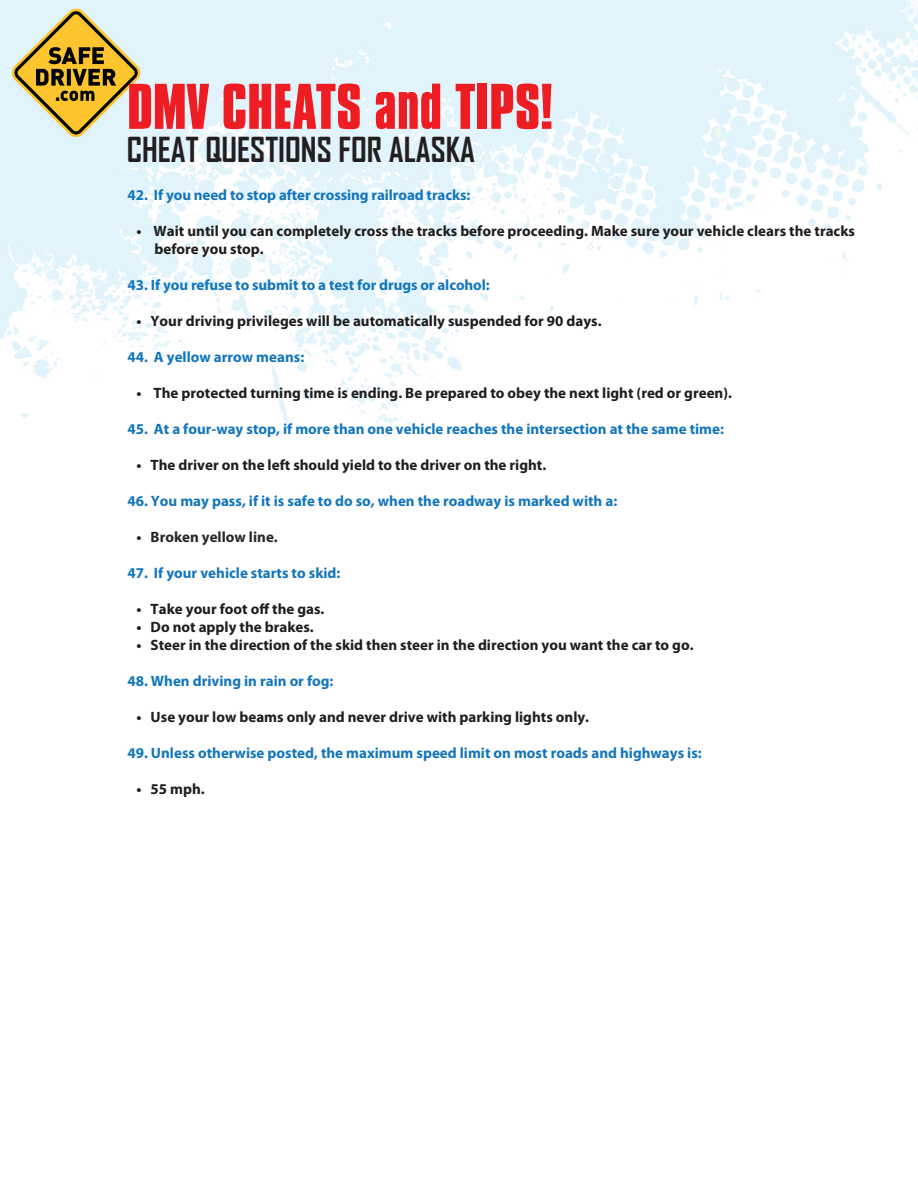
<style>
.page{position:relative;width:918px;height:1188px;background:#fff}
.page>*{position:absolute;margin:0;border:0;box-sizing:border-box;transform-origin:0 0}
.t1{font:700 55.5px "Compacta BT";color:#ee1d23}
.t2{font:700 33px "Agency FB";color:#231f20}
.t3{font:700 15px/18px "Myriad Pro";color:#201d1e}
.t4{font:700 15px "Myriad Pro";color:#1376bc}
.t5{font:700 15px "Myriad Pro";color:#292627}
.s1{color:#201d1e}
</style>
<div class="page">
<img style="left:0;top:0;width:918px;height:429px">
<svg style="left:715px;top:125px;width:6px;height:14px"></svg>
<p class="t1" style="left:127px;top:73px;width:427px">DMV CHEATS and TIPS!</p>
<p class="t2" style="left:127px;top:129px;width:350px">CHEAT QUESTIONS FOR ALASKA</p>
<p class="t4" style="left:127px;top:185px;width:345px">42. If you need to stop after crossing railroad tracks:</p>
<p class="t3" style="left:155px;top:221px;width:702px;text-indent:-18px">• Wait until you can completely cross the tracks before proceeding. Make sure your vehicle clears the tracks before you stop.</p>
<p class="t4" style="left:127px;top:275px;width:364px">43. If you refuse to submit to a test for drugs or alcohol:</p>
<p class="t3" style="left:136px;top:311px;width:467px">• Your driving privileges will be automatically suspended for 90 days.</p>
<p class="t4" style="left:127px;top:347px;width:178px">44. A yellow arrow means:</p>
<p class="t3" style="left:136px;top:383px;width:597px">• The protected turning time is ending. Be prepared to obey the next light (red or green).</p>
<p class="t4" style="left:127px;top:419px;width:598px">45. At a four-way stop, if more than one vehicle reaches the intersection at the same time:</p>
<p class="t3" style="left:136px;top:455px;width:411px">• The driver on the left should yield to the driver on the right.</p>
<p class="t4" style="left:127px;top:491px;width:491px">46. You may pass, if it is safe to do so, when the roadway is marked with a:</p>
<p class="t5" style="left:136px;top:527px;width:143px"><span class="s1">•</span> Broken yellow line.</p>
<p class="t4" style="left:127px;top:563px;width:215px">47. If your vehicle starts to skid:</p>
<p class="t3" style="left:136px;top:599px;width:190px">• Take your foot off the gas.</p>
<p class="t3" style="left:136px;top:617px;width:179px">• Do not apply the brakes.</p>
<p class="t3" style="left:136px;top:635px;width:559px">• Steer in the direction of the skid then steer in the direction you want the car to go.</p>
<p class="t4" style="left:127px;top:671px;width:208px">48. When driving in rain or fog:</p>
<p class="t3" style="left:136px;top:707px;width:454px">• Use your low beams only and never drive with parking lights only.</p>
<p class="t4" style="left:127px;top:743px;width:576px">49. Unless otherwise posted, the maximum speed limit on most roads and highways is:</p>
<p class="t3" style="left:136px;top:779px;width:70px">• 55 mph.</p>
</div>
